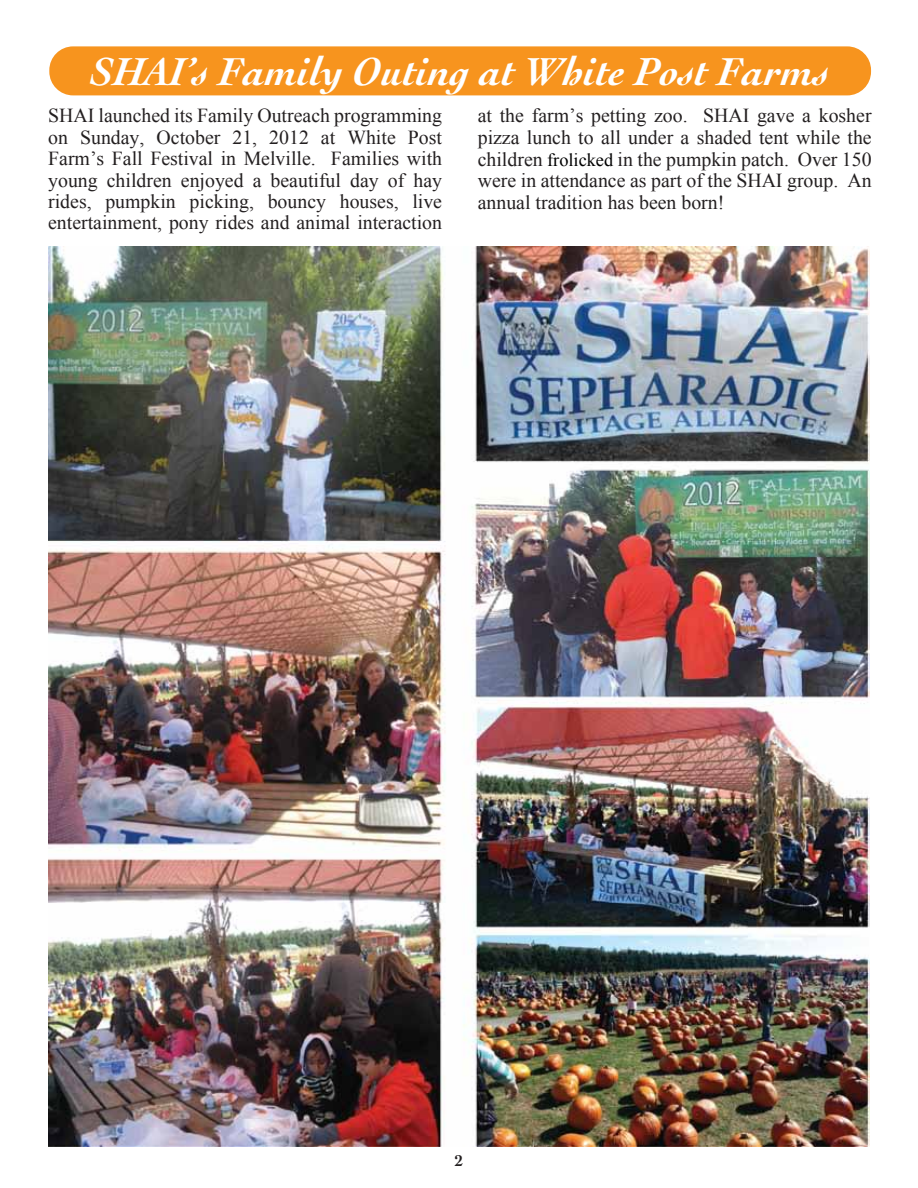
<style>
.page{position:relative;width:918px;height:1188px;background:#fff}
.page>*{position:absolute;margin:0;border:0;box-sizing:border-box;transform-origin:0 0}
.t1{font:italic 700 41.1px "Cochin";color:#fff}
.t2{font:19.8px/21.3px "Times New Roman";color:#231f20;text-align:justify}
.t3{font:700 16.5px "Cochin";color:#231f20}
.s1{font-size:18.3px;color:#000}
</style>
<div class="page">
<div style="left:49px;top:46px;width:822px;height:49px;background:#f7941e;border-radius:24px"></div>
<img style="left:48px;top:246px;width:822px;height:900px">
<h1 class="t1" style="left:91px;top:48px;width:740px">SHAI’s Family Outing at White Post Farms</h1>
<p class="t2" style="left:478px;top:105px;width:395px">at the farm’s petting zoo. SHAI gave a kosher pizza lunch to all under a shaded tent while the children <span class="s1">frolicked</span> in the pumpkin patch. Over 150 were in attendance as part of the SHAI group. An annual tradition has been born!</p>
<p class="t2" style="left:48px;top:105px;width:395px">SHAI launched its Family Outreach programming on Sunday, October 21, 2012 at White Post Farm’s Fall Festival in Melville. Families with young children enjoyed a beautiful day of hay rides, pumpkin picking, bouncy houses, live entertainment, pony rides and animal interaction</p>
<p class="t3" style="left:455px;top:1151px;width:10px">2</p>
</div>
